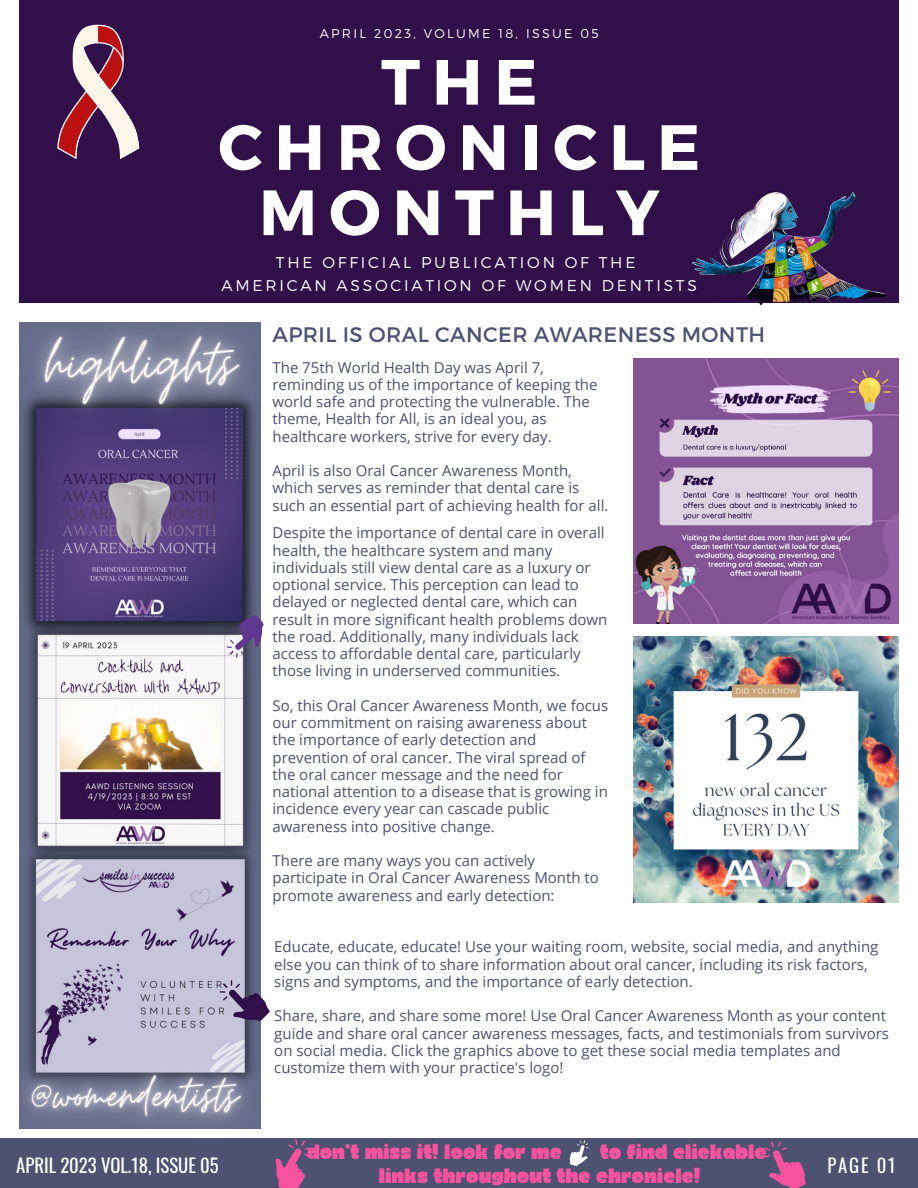
<style>
.page{position:relative;width:918px;height:1188px;background:#fff}
.page>*{position:absolute;margin:0;border:0;box-sizing:border-box;transform-origin:0 0}
.t1{font:700 63.75px/65.2px "Montserrat";letter-spacing:.19em;color:#fff;text-align:center}
.t2{font:22.8px/24px "Lemonade";color:#f652a0}
.t3{font:21px "Montserrat";letter-spacing:.02em;color:#4c5270}
.t4{font:18.75px "Oswald";color:#fff}
.t5{font:300 15.45px/23.2px "Montserrat";letter-spacing:.18em;color:#fff;text-align:center}
.t6{font:15px/17.2px "Open Sans";color:#4c5270}
.t7{font:300 12.75px "Montserrat";letter-spacing:.18em;color:#fff}
</style>
<div class="page">
<div style="left:19px;top:0;width:880px;height:303px;background:#31104a"></div>
<div style="left:0;top:1138px;width:918px;height:50px;background:#4c5270"></div>
<img style="left:19px;top:643px;width:242px;height:198px">
<img style="left:19px;top:841px;width:242px;height:151px">
<img style="left:19px;top:494px;width:242px;height:149px">
<svg style="left:226px;top:613px;width:38px;height:45px"></svg>
<svg style="left:220px;top:978px;width:41px;height:14px"></svg>
<svg style="left:765px;top:1141px;width:41px;height:47px"></svg>
<svg style="left:570px;top:1140px;width:19px;height:26px"></svg>
<img style="left:692px;top:191px;width:195px;height:115px">
<img style="left:633px;top:358px;width:266px;height:266px">
<img style="left:633px;top:637px;width:266px;height:265px">
<svg style="left:57px;top:24px;width:82px;height:135px"></svg>
<img style="left:19px;top:992px;width:292px;height:196px">
<img style="left:19px;top:322px;width:242px;height:172px">
<p class="t7" style="left:320px;top:25px;width:280px">APRIL 2023, VOLUME 18, ISSUE 05</p>
<h1 class="t1" style="left:218px;top:46px;width:483px">THE<br>CHRONICLE<br>MONTHLY</h1>
<p class="t5" style="left:222px;top:250px;width:477px">THE OFFICIAL PUBLICATION OF THE<br>AMERICAN ASSOCIATION OF WOMEN DENTISTS</p>
<h3 class="t3" style="left:273px;top:321px;width:494px">APRIL IS ORAL CANCER AWARENESS MONTH</h3>
<p class="t6" style="left:273px;top:358px;width:327px">The 75th World Health Day was April 7, reminding us of the importance of keeping the world safe and protecting the vulnerable. The theme, Health for All, is an ideal you, as healthcare workers, strive for every day.</p>
<p class="t6" style="left:273px;top:462px;width:337px">April is also Oral Cancer Awareness Month, which serves as reminder that dental care is such an essential part of achieving health for all.</p>
<p class="t6" style="left:273px;top:524px;width:336px">Despite the importance of dental care in overall health, the healthcare system and many individuals still view dental care as a luxury or optional service. This perception can lead to delayed or neglected dental care, which can result in more significant health problems down the road. Additionally, many individuals lack access to affordable dental care, particularly those living in underserved communities.</p>
<p class="t6" style="left:273px;top:696px;width:337px">So, this Oral Cancer Awareness Month, we focus our commitment on raising awareness about the importance of early detection and prevention of oral cancer. The viral spread of the oral cancer message and the need for national attention to a disease that is growing in incidence every year can cascade public awareness into positive change.</p>
<p class="t6" style="left:273px;top:852px;width:328px">There are many ways you can actively participate in Oral Cancer Awareness Month to promote awareness and early detection:</p>
<p class="t6" style="left:274px;top:938px;width:606px">Educate, educate, educate! Use your waiting room, website, social media, and anything else you can think of to share information about oral cancer, including its risk factors, signs and symptoms, and the importance of early detection.</p>
<p class="t6" style="left:274px;top:1007px;width:616px">Share, share, and share some more! Use Oral Cancer Awareness Month as your content guide and share oral cancer awareness messages, facts, and testimonials from survivors on social media. Click the graphics above to get these social media templates and customize them with your practice's logo!</p>
<h2 class="t2" style="left:307px;top:1141px;width:256px">Don't miss it! look for me</h2>
<h2 class="t2" style="left:379px;top:1141px;width:389px;text-indent:221px">to find clickable links throughout the chronicle!</h2>
<p class="t4" style="left:16px;top:1151px;width:204px">APRIL 2023 VOL.18, ISSUE 05</p>
<p class="t4" style="left:827px;top:1151px;width:70px">PAGE 01</p>
</div>
